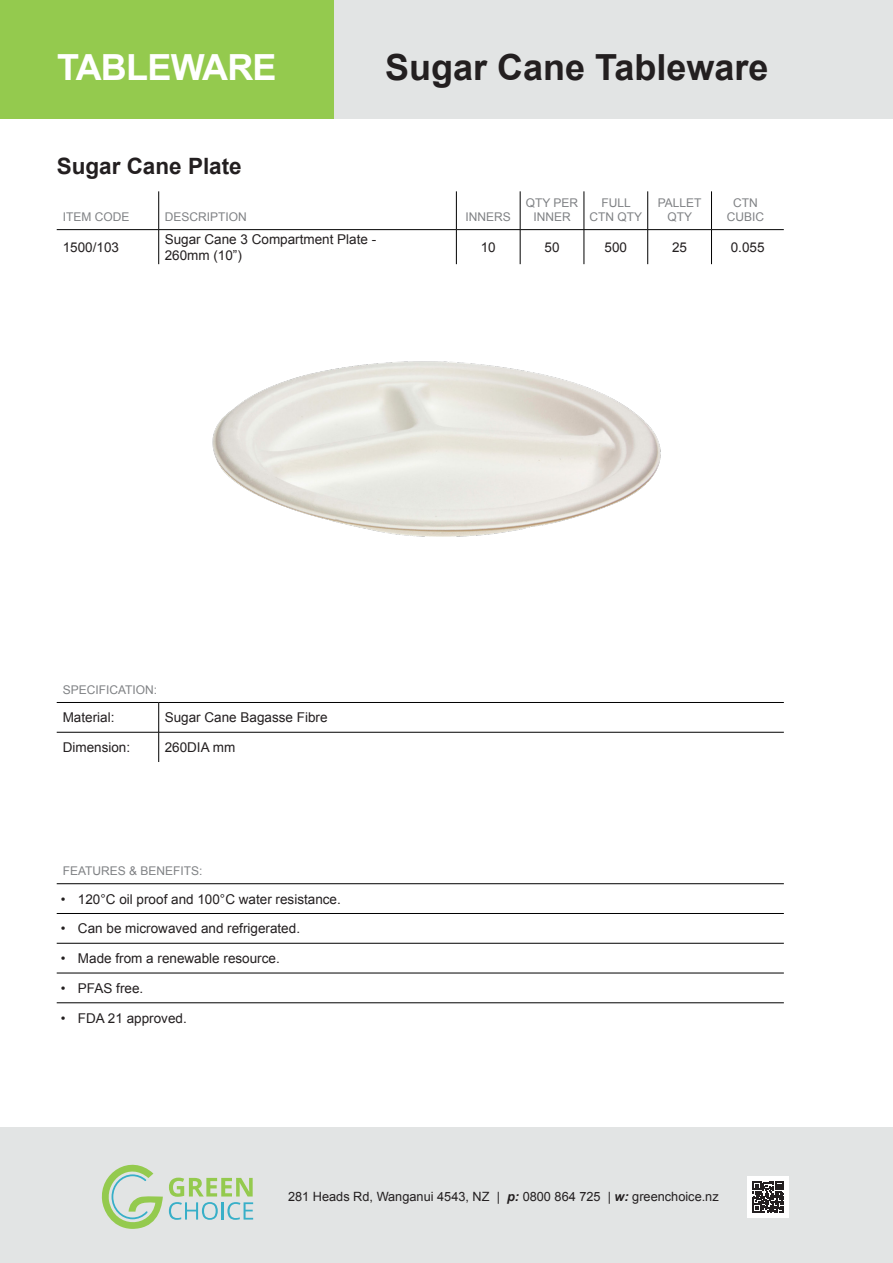
<style>
.page{position:relative;width:893px;height:1263px;background:#fff}
.page>*{position:absolute;margin:0;border:0;box-sizing:border-box;transform-origin:0 0}
.t1{font:700 36px "Arial";color:#231f20}
.t2{font:700 36px "Arial";letter-spacing:-.02em;color:#fff}
.t3{font:700 22.5px "Arial";color:#231f20}
.t4{font:13.5px "Arial";color:#231f20}
.t5{font:12.75px "Arial";color:#231f20}
.t6{font:12px/14.4px "Arial";color:#808285;text-align:center}
.s1{font-weight:700;font-style:italic}
</style>
<div class="page">
<div style="left:334px;top:0;width:559px;height:119px;background:#e2e4e4"></div>
<div style="left:0;top:1127px;width:893px;height:136px;background:#e2e4e4"></div>
<div style="left:0;top:0;width:334px;height:119px;background:#94ca4e"></div>
<svg style="left:169px;top:1177px;width:84px;height:43px"></svg>
<svg style="left:101px;top:1164px;width:62px;height:65px"></svg>
<div style="left:748px;top:1176px;width:41px;height:41px;background:#fff"></div>
<svg style="left:753px;top:1181px;width:31px;height:31px"></svg>
<hr style="left:158px;top:191px;width:1px;height:38px;background:#000">
<hr style="left:456px;top:191px;width:1px;height:38px;background:#000">
<hr style="left:520px;top:191px;width:1px;height:38px;background:#000">
<hr style="left:584px;top:191px;width:1px;height:38px;background:#000">
<hr style="left:647px;top:191px;width:1px;height:38px;background:#000">
<hr style="left:711px;top:191px;width:1px;height:38px;background:#000">
<hr style="left:57px;top:229px;width:102px;height:1px;background:#000">
<hr style="left:159px;top:229px;width:297px;height:1px;background:#000">
<hr style="left:158px;top:230px;width:1px;height:34px;background:#000">
<hr style="left:456px;top:229px;width:64px;height:1px;background:#000">
<hr style="left:456px;top:230px;width:1px;height:34px;background:#000">
<hr style="left:520px;top:229px;width:64px;height:1px;background:#000">
<hr style="left:520px;top:230px;width:1px;height:34px;background:#000">
<hr style="left:584px;top:229px;width:64px;height:1px;background:#000">
<hr style="left:584px;top:230px;width:1px;height:34px;background:#000">
<hr style="left:648px;top:229px;width:63px;height:1px;background:#000">
<hr style="left:647px;top:230px;width:1px;height:34px;background:#000">
<hr style="left:711px;top:229px;width:73px;height:1px;background:#000">
<hr style="left:711px;top:230px;width:1px;height:34px;background:#000">
<hr style="left:57px;top:702px;width:102px;height:1px;background:#000">
<hr style="left:159px;top:702px;width:625px;height:1px;background:#000">
<svg style="left:158px;top:703px;width:1px;height:29px"></svg>
<hr style="left:57px;top:732px;width:102px;height:1px;background:#000">
<hr style="left:159px;top:732px;width:625px;height:1px;background:#000">
<hr style="left:158px;top:732px;width:1px;height:30px;background:#000">
<hr style="left:57px;top:883px;width:727px;height:1px;background:#000">
<hr style="left:57px;top:913px;width:727px;height:1px;background:#000">
<hr style="left:57px;top:943px;width:727px;height:1px;background:#000">
<hr style="left:57px;top:973px;width:727px;height:1px;background:#000">
<hr style="left:57px;top:1002px;width:727px;height:1px;background:#000">
<img style="left:212px;top:361px;width:449px;height:176px">
<p class="t2" style="left:57px;top:44px;width:221px">TABLEWARE</p>
<p class="t1" style="left:385px;top:44px;width:385px">Sugar Cane Tableware</p>
<p class="t3" style="left:57px;top:151px;width:187px">Sugar Cane Plate</p>
<p class="t6" style="left:63px;top:210px;width:68px">ITEM CODE</p>
<p class="t6" style="left:165px;top:210px;width:84px">DESCRIPTION</p>
<p class="t6" style="left:466px;top:210px;width:47px">INNERS</p>
<p class="t6" style="left:526px;top:195px;width:54px">QTY PER<br>INNER</p>
<p class="t6" style="left:590px;top:195px;width:54px">FULL<br>CTN QTY</p>
<p class="t6" style="left:658px;top:195px;width:45px">PALLET<br>QTY</p>
<p class="t6" style="left:727px;top:195px;width:39px">CTN<br>CUBIC</p>
<p class="t4" style="left:63px;top:238px;width:58px">1500/103</p>
<p class="t4" style="left:165px;top:230px;width:213px">Sugar Cane 3 Compartment Plate -</p>
<p class="t4" style="left:165px;top:246px;width:79px">260mm (10”)</p>
<p class="t4" style="left:481px;top:238px;width:17px">10</p>
<p class="t4" style="left:545px;top:238px;width:17px">50</p>
<p class="t4" style="left:605px;top:238px;width:24px">500</p>
<p class="t4" style="left:672px;top:238px;width:17px">25</p>
<p class="t4" style="left:731px;top:238px;width:35px">0.055</p>
<p class="t6" style="left:63px;top:683px;width:96px">SPECIFICATION:</p>
<p class="t4" style="left:63px;top:709px;width:53px">Material:</p>
<p class="t4" style="left:165px;top:709px;width:164px">Sugar Cane Bagasse Fibre</p>
<p class="t4" style="left:63px;top:738px;width:69px">Dimension:</p>
<p class="t4" style="left:165px;top:738px;width:72px">260DIA mm</p>
<p class="t6" style="left:63px;top:864px;width:141px">FEATURES &amp; BENEFITS:</p>
<p class="t4" style="left:61px;top:890px;width:281px">• 120°C oil proof and 100°C water resistance.</p>
<p class="t4" style="left:61px;top:920px;width:241px">• Can be microwaved and refrigerated.</p>
<p class="t4" style="left:61px;top:949px;width:220px">• Made from a renewable resource.</p>
<p class="t4" style="left:61px;top:979px;width:84px">• PFAS free.</p>
<p class="t4" style="left:61px;top:1009px;width:127px">• FDA 21 approved.</p>
<p class="t5" style="left:288px;top:1188px;width:432px">281 Heads Rd, Wanganui 4543, NZ | <span class="s1">p:</span> 0800 864 725 | <span class="s1">w:</span> greenchoice.nz</p>
</div>
